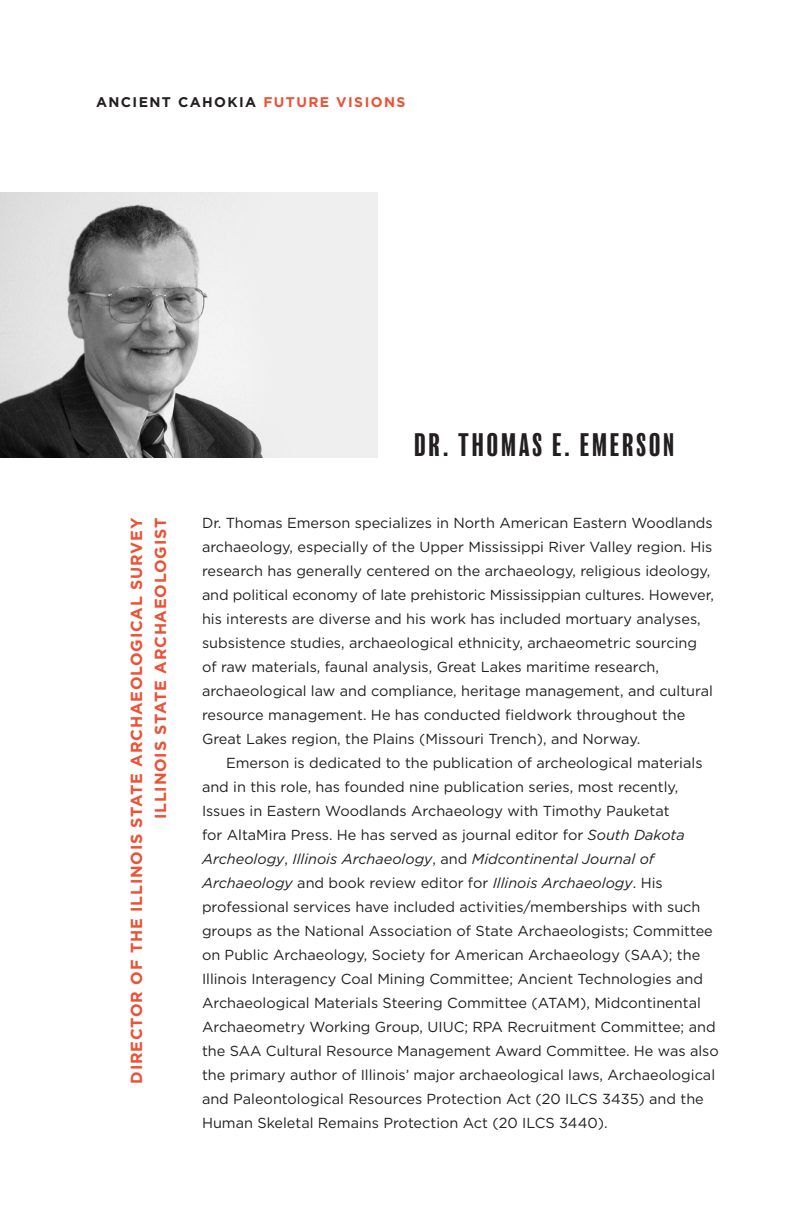
<style>
.page{position:relative;width:792px;height:1224px;background:#fff}
.page>*{position:absolute;margin:0;border:0;box-sizing:border-box;transform-origin:0 0}
.H_name{font:condensed 30px "Balboa";letter-spacing:.1em;color:#231f20}
.H_affiliation{font:700 16px "Gotham";letter-spacing:.05em;color:#ed5136}
.P_bio2{font:14.4px/24px "Gotham";color:#231f20}
.P_bio1{font:14.4px/24px "Gotham";color:#231f20}
.t1{font:700 14px "Gotham";letter-spacing:.1em;color:#231f20}
.s1{color:#ed5136}
.s2{font-style:italic}
</style>
<div class="page">
<img style="left:0;top:192px;width:378px;height:266px">
<p class="t1" style="left:96px;top:93px;width:311px">ANCIENT CAHOKIA <span class="s1">FUTURE VISIONS</span></p>
<p class="H_name" style="left:414px;top:429px;width:262px">DR. THOMAS E. EMERSON</p>
<p class="H_affiliation" style="left:126px;top:1084px;width:567px;rotate:-90deg">DIRECTOR OF THE ILLINOIS STATE ARCHAEOLOGICAL SURVEY</p>
<p class="H_affiliation" style="left:150px;top:819px;width:303px;rotate:-90deg">ILLINOIS STATE ARCHAEOLOGIST</p>
<p class="P_bio1" style="left:202px;top:511px;width:513px">Dr. Thomas Emerson specializes in North American Eastern Woodlands archaeology, especially of the Upper Mississippi River Valley region. His research has generally centered on the archaeology, religious ideology, and political economy of late prehistoric Mississippian cultures. However, his interests are diverse and his work has included mortuary analyses, subsistence studies, archaeological ethnicity, archaeometric sourcing of raw materials, faunal analysis, Great Lakes maritime research, archaeological law and compliance, heritage management, and cultural resource management. He has conducted fieldwork throughout the Great Lakes region, the Plains (Missouri Trench), and Norway.</p>
<p class="P_bio2" style="left:202px;top:751px;width:518px;text-indent:24px">Emerson is dedicated to the publication of archeological materials and in this role, has founded nine publication series, most recently, Issues in Eastern Woodlands Archaeology with Timothy Pauketat<br>for AltaMira Press. He has served as journal editor for <span class="s2">South Dakota Archeology</span>, <span class="s2">Illinois Archaeology</span>, and <span class="s2">Midcontinental Journal of Archaeology</span> and book review editor for <span class="s2">Illinois Archaeology</span>. His professional services have included activities/memberships with such groups as the National Association of State Archaeologists; Committee on Public Archaeology, Society for American Archaeology (SAA); the Illinois Interagency Coal Mining Committee; Ancient Technologies and Archaeological Materials Steering Committee (ATAM), Midcontinental Archaeometry Working Group, UIUC; RPA Recruitment Committee; and the SAA Cultural Resource Management Award Committee. He was also the primary author of Illinois’ major archaeological laws, Archaeological and Paleontological Resources Protection Act (20 ILCS 3435) and the Human Skeletal Remains Protection Act (20 ILCS 3440).</p>
</div>
